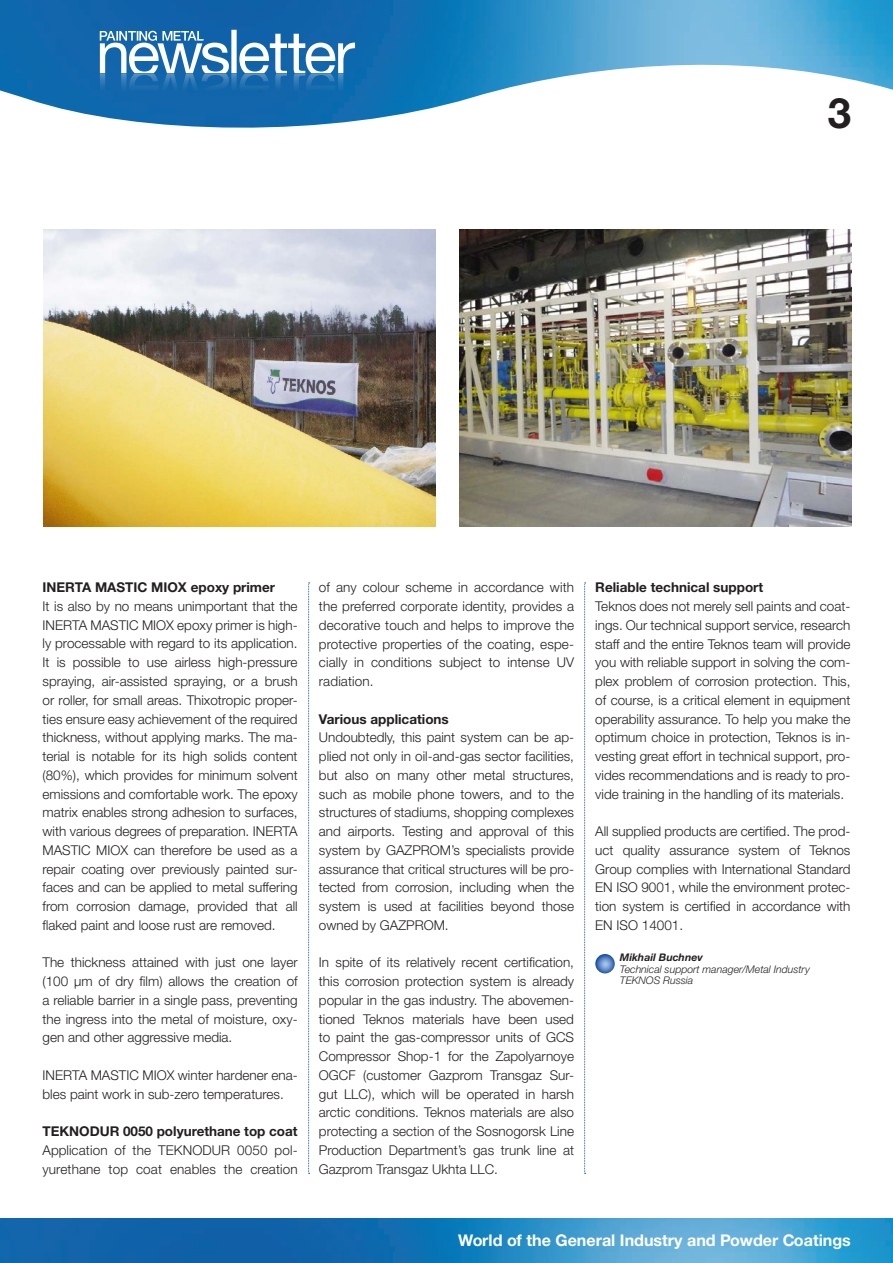
<style>
.page{position:relative;width:893px;height:1263px;background:#fff}
.page>*{position:absolute;margin:0;border:0;box-sizing:border-box;transform-origin:0 0}
.t1{font:700 42px "Helvetica Neue LT Std";color:#231f20}
.t2{font:700 16.2px "Helvetica Neue LT Std";color:#fff}
.t3{font:300 13.5px/18.8px "Helvetica Neue LT Std";color:#231f20;text-align:justify}
.t4{font:700 13.5px "Helvetica Neue LT Std";color:#231f20}
.t5{font:italic 300 10.5px/11.2px "Helvetica Neue LT Std";color:#231f20}
.t6{font:italic 700 10.5px "Helvetica Neue LT Std";color:#231f20}
</style>
<div class="page">
<img style="left:0;top:0;width:893px;height:128px">
<svg style="left:100px;top:30px;width:255px;height:62px"></svg>
<div style="left:100px;top:92px;width:255px;height:25px;background:#1366ac"></div>
<img style="left:0;top:1219px;width:893px;height:44px">
<svg style="left:584px;top:583px;width:2px;height:591px"></svg>
<svg style="left:308px;top:583px;width:2px;height:591px"></svg>
<img style="left:44px;top:230px;width:391px;height:296px">
<img style="left:459px;top:230px;width:392px;height:296px">
<svg style="left:595px;top:954px;width:20px;height:19px"></svg>
<h1 class="t1" style="left:828px;top:87px;width:25px">3</h1>
<p class="t4" style="left:43px;top:579px;width:234px">INERTA MASTIC MIOX epoxy primer</p>
<p class="t3" style="left:43px;top:596px;width:257px">It is also by no means unimportant that the INERTA MASTIC MIOX epoxy primer is high&shy;ly processable with regard to its application.<br>It is possible to use airless high-pressure spraying, air-assisted spraying, or a brush or roller, for small areas. Thixotropic proper&shy;ties ensure easy achievement of the required thickness, without applying marks. The ma&shy;terial is notable for its high solids content (80%), which provides for minimum solvent emissions and comfortable work. The epoxy matrix enables strong adhesion to surfaces, with various degrees of preparation. INERTA MASTIC MIOX can therefore be used as a repair coating over previously painted sur&shy;faces and can be applied to metal suffering from corrosion damage, provided that all flaked paint and loose rust are removed.</p>
<p class="t3" style="left:43px;top:953px;width:257px">The thickness attained with just one layer (100 µm of dry film) allows the creation of a reliable barrier in a single pass, preventing the ingress into the metal of moisture, oxy&shy;gen and other aggressive media.</p>
<p class="t3" style="left:43px;top:1065px;width:257px">INERTA MASTIC MIOX winter hardener ena&shy;bles paint work in sub-zero temperatures.</p>
<p class="t4" style="left:43px;top:1123px;width:257px">TEKNODUR 0050 polyurethane top coat</p>
<p class="t3" style="left:43px;top:1140px;width:257px">Application of the TEKNODUR 0050 pol&shy;yurethane top coat enables the creation</p>
<p class="t3" style="left:319px;top:578px;width:257px">of any colour scheme in accordance with the preferred corporate identity, provides a decorative touch and helps to improve the protective properties of the coating, espe&shy;cially in conditions subject to intense UV radiation.</p>
<p class="t4" style="left:319px;top:710px;width:131px">Various applications</p>
<p class="t3" style="left:319px;top:728px;width:257px">Undoubtedly, this paint system can be ap&shy;plied not only in oil-and-gas sector facilities, but also on many other metal structures, such as mobile phone towers, and to the structures of stadiums, shopping complexes and airports. Testing and approval of this system by GAZPROM’s specialists provide assurance that critical structures will be pro&shy;tected from corrosion, including when the system is used at facilities beyond those owned by GAZPROM.</p>
<p class="t3" style="left:319px;top:953px;width:257px">In spite of its relatively recent certification, this corrosion protection system is already popular in the gas industry. The abovemen&shy;tioned Teknos materials have been used to paint the gas-compressor units of GCS Compressor Shop-1 for the Zapolyarnoye OGCF (customer Gazprom Transgaz Sur&shy;gut LLC), which will be operated in harsh arctic conditions. Teknos materials are also protecting a section of the Sosnogorsk Line Production Department’s gas trunk line at Gazprom Transgaz Ukhta LLC.</p>
<p class="t4" style="left:595px;top:579px;width:169px">Reliable technical support</p>
<p class="t3" style="left:595px;top:597px;width:257px">Teknos does not merely sell paints and coat&shy;ings. Our technical support service, research staff and the entire Teknos team will provide you with reliable support in solving the com&shy;plex problem of corrosion protection. This, of course, is a critical element in equipment operability assurance. To help you make the optimum choice in protection, Teknos is in&shy;vesting great effort in technical support, pro&shy;vides recommendations and is ready to pro&shy;vide training in the handling of its materials.</p>
<p class="t3" style="left:595px;top:822px;width:257px">All supplied products are certified. The prod&shy;uct quality assurance system of Teknos Group complies with International Standard EN ISO 9001, while the environment protec&shy;tion system is certified in accordance with EN ISO 14001.</p>
<p class="t6" style="left:620px;top:951px;width:85px">Mikhail Buchnev</p>
<p class="t5" style="left:620px;top:963px;width:192px">Technical support manager/Metal Industry<br>TEKNOS Russia</p>
<p class="t2" style="left:458px;top:1230px;width:394px">World of the General Industry and Powder Coatings</p>
</div>
